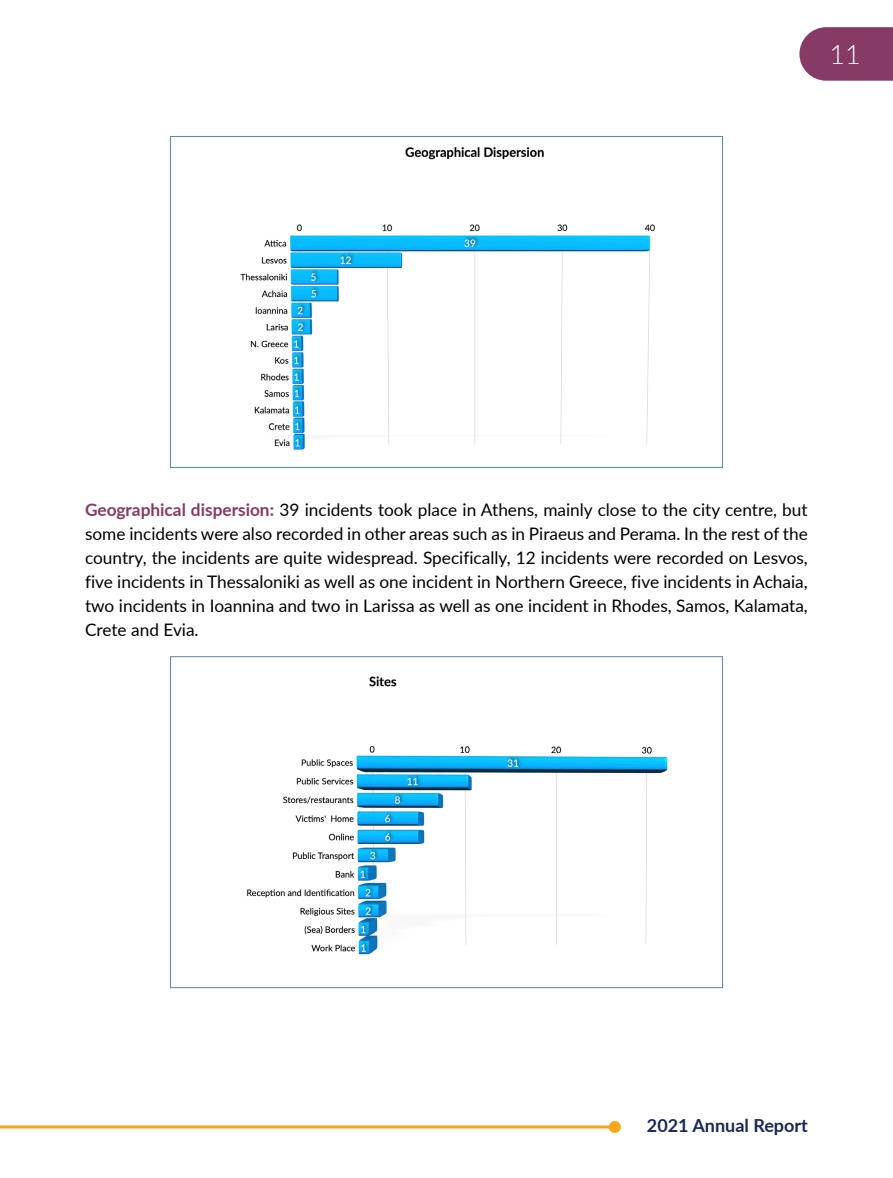
<style>
.page{position:relative;width:893px;height:1178px;background:#fff}
.page>*{position:absolute;margin:0;border:0;box-sizing:border-box;transform-origin:0 0}
.t1{font:300 27px "Lato";color:#fff}
.t2{font:700 18px "Lato";color:#192954}
.t3{font:17.25px/24px "Lato";color:#000;text-align:justify}
.s1{font-weight:700;color:#863a65}
</style>
<div class="page">
<svg style="left:799px;top:27px;width:94px;height:54px;background:#8f4870"></svg>
<hr style="left:0;top:1125px;width:615px;height:3px;background:#faa61a">
<div style="left:609px;top:1121px;width:12px;height:12px;background:#faa61a;border-radius:50%"></div>
<img style="left:240px;top:147px;width:415px;height:303px">
<img style="left:247px;top:676px;width:421px;height:279px">
<h1 class="t1" style="left:829px;top:36px;width:33px">11</h1>
<p class="t3" style="left:85px;top:497px;width:724px"><span class="s1">Geographical dispersion:</span> 39 incidents took place in Athens, mainly close to the city centre, but some incidents were also recorded in other areas such as in Piraeus and Perama. In the rest of the country, the incidents are quite widespread. Specifically, 12 incidents were recorded on Lesvos, five incidents in Thessaloniki as well as one incident in Northern Greece, five incidents in Achaia, two incidents in Ioannina and two in Larissa as well as one incident in Rhodes, Samos, Kalamata, Crete and Evia.</p>
<p class="t2" style="left:647px;top:1112px;width:162px">2021 Annual Report</p>
</div>
